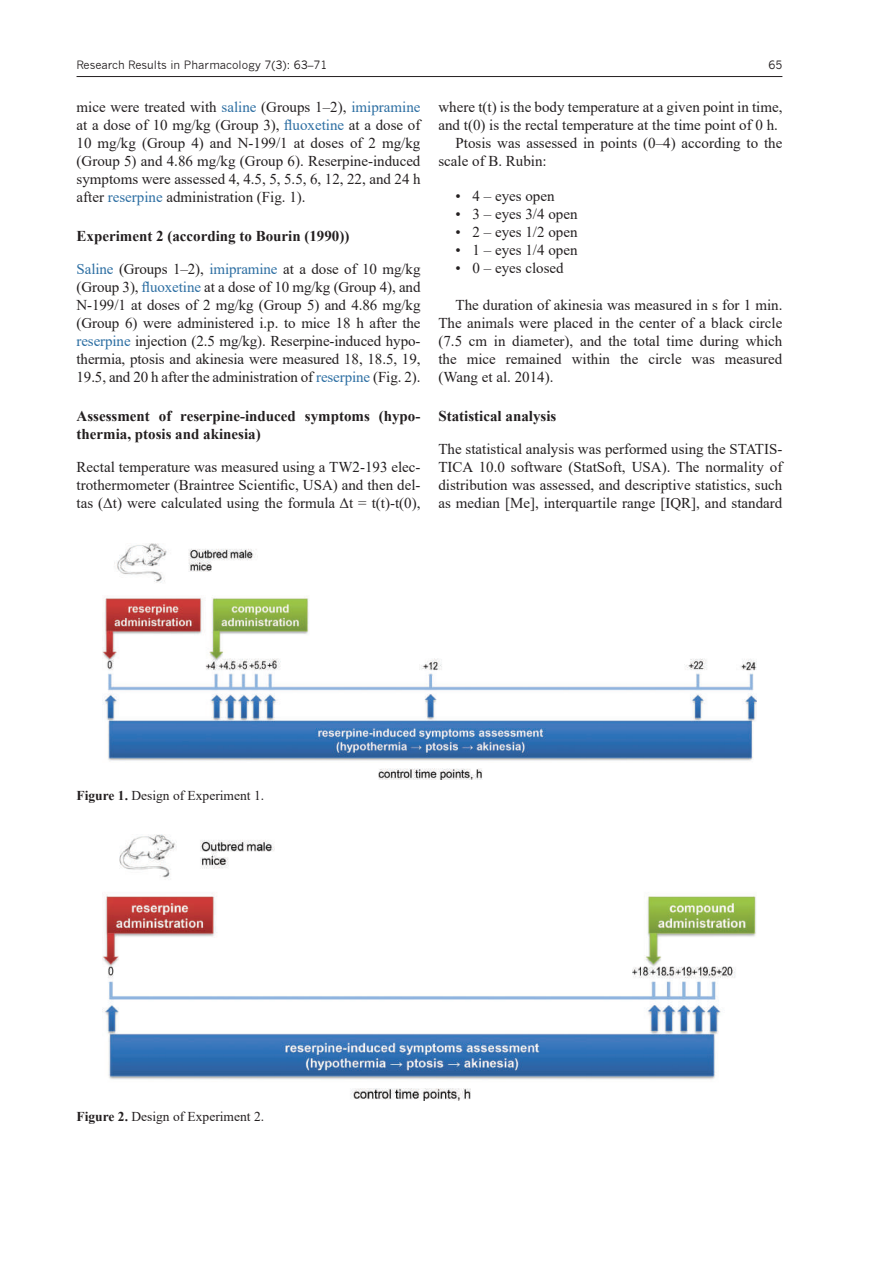
<style>
.page{position:relative;width:893px;height:1263px;background:#fff}
.page>*{position:absolute;margin:0;border:0;box-sizing:border-box;transform-origin:0 0}
.t1{font:15px/18px "Times New Roman";color:#231f20;text-align:justify}
.t2{font:700 15px/32.7px "Times New Roman";color:#231f20}
.t3{font:13.5px "Times New Roman";color:#231f20}
.t4{font:11.25px "News Gothic";color:#231f20}
.s1{color:#2c6ea2}
.s2{font-weight:400;color:#2c6ea2}
.s3{font-weight:400}
.s4{font-weight:700}
</style>
<div class="page">
<hr style="left:77px;top:76px;width:705px;height:1px;background:#231f20">
<img style="left:102px;top:543px;width:655px;height:236px">
<img style="left:102px;top:834px;width:654px;height:267px">
<p class="t4" style="left:77px;top:58px;width:252px">Research Results in Pharmacology 7(3): 63–71</p>
<p class="t4" style="left:768px;top:58px;width:16px">65</p>
<p class="t1" style="left:77px;top:97px;width:345px">mice were treated with <span class="s1">saline</span> (Groups 1–2), <span class="s1">imipramine </span>at a dose of 10 mg/kg (Group 3), <span class="s1">fluoxetine</span> at a dose of 10 mg/kg (Group 4) and N-199/1 at doses of 2 mg/kg (Group 5) and 4.86 mg/kg (Group 6). Reserpine-induced symptoms were assessed 4, 4.5, 5, 5.5, 6, 12, 22, and 24 h after <span class="s1">reserpine</span> administration (Fig. 1).</p>
<p class="t2" style="left:77px;top:219px;width:345px">Experiment 2 (according to Bourin (1990))<br><span class="s2">Saline</span> <span class="s3">(Groups 1–2),</span> <span class="s2">imipramine</span> <span class="s3">at a dose of 10 mg/kg</span></p>
<p class="t1" style="left:77px;top:277px;width:345px">(Group 3), <span class="s1">fluoxetine</span> at a dose of 10 mg/kg (Group 4), and N-199/1 at doses of 2 mg/kg (Group 5) and 4.86 mg/kg (Group 6) were administered i.p. to mice 18 h after the <span class="s1">reserpine</span> injection (2.5 mg/kg). Reserpine-induced hypo&shy;thermia, ptosis and akinesia were measured 18, 18.5, 19, 19.5, and 20 h after the administration of <span class="s1">reserpine</span> (Fig. 2).</p>
<p class="t2" style="left:77px;top:406px;width:345px;line-height:18px">Assessment of reserpine-induced symptoms (hypo&shy;thermia, ptosis and akinesia)</p>
<p class="t1" style="left:77px;top:457px;width:345px">Rectal temperature was measured using a TW2-193 elec&shy;trothermometer (Braintree Scientific, USA) and then del&shy;tas (Δt) were calculated using the formula Δt = t(t)-t(0),</p>
<p class="t1" style="left:438px;top:97px;width:345px">where t(t) is the body temperature at a given point in time,</p>
<p class="t1" style="left:438px;top:115px;width:341px">and t(0) is the rectal temperature at the time point of 0 h.</p>
<p class="t1" style="left:455px;top:133px;width:328px">Ptosis was assessed in points (0–4) according to the</p>
<p class="t1" style="left:438px;top:151px;width:110px">scale of B. Rubin:</p>
<p class="t1" style="left:455px;top:186px;width:101px">• 4 – eyes open</p>
<p class="t1" style="left:455px;top:204px;width:123px">• 3 – eyes 3/4 open</p>
<p class="t1" style="left:455px;top:222px;width:123px">• 2 – eyes 1/2 open</p>
<p class="t1" style="left:455px;top:240px;width:123px">• 1 – eyes 1/4 open</p>
<p class="t1" style="left:455px;top:258px;width:110px">• 0 – eyes closed</p>
<p class="t1" style="left:438px;top:295px;width:345px;text-indent:17px">The duration of akinesia was measured in s for 1 min.<br>The animals were placed in the center of a black circle (7.5 cm in diameter), and the total time during which the mice remained within the circle was measured (Wang et al. 2014).</p>
<p class="t2" style="left:438px;top:399px;width:119px">Statistical analysis</p>
<p class="t1" style="left:438px;top:439px;width:345px">The statistical analysis was performed using the STATIS-TICA 10.0 software (StatSoft, USA). The normality of distribution was assessed, and descriptive statistics, such as median [Me], interquartile range [IQR], and standard</p>
<p class="t3" style="left:77px;top:785px;width:189px"><span class="s4">Figure 1.</span> Design of Experiment 1.</p>
<p class="t3" style="left:77px;top:1107px;width:189px"><span class="s4">Figure 2.</span> Design of Experiment 2.</p>
</div>
